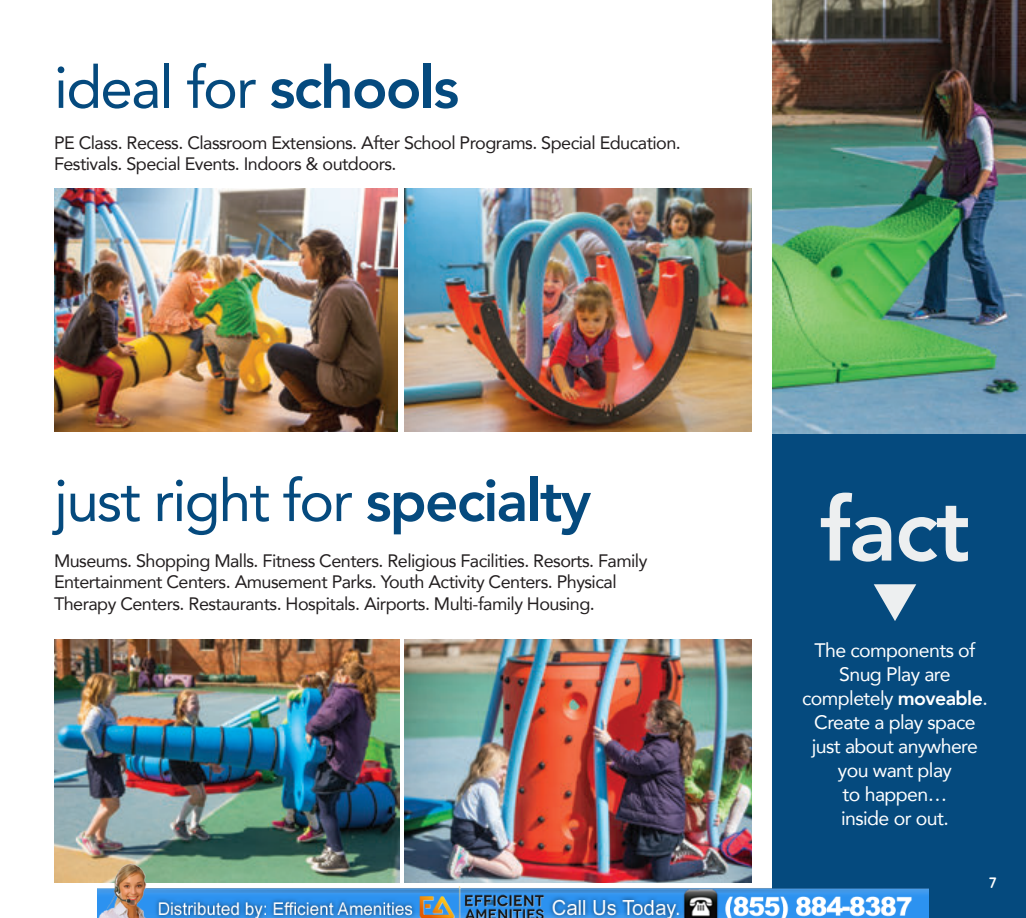
<style>
.page{position:relative;width:1026px;height:918px;background:#fff}
.page>*{position:absolute;margin:0;border:0;box-sizing:border-box;transform-origin:0 0}
.t1{font:800 88.5px "Avenir";color:#edeff0}
.t2{font:58.5px "Avenir";letter-spacing:-.03em;color:#054a7e}
.t3{font:19.5px/24px "Avenir";letter-spacing:-.03em;color:#fff;text-align:center}
.t4{font:18px/21.6px "Avenir";letter-spacing:-.03em;color:#231f20}
.t5{font:700 15px "Quicksand";color:#fff}
.s1{font-weight:800}
</style>
<div class="page">
<div style="left:773px;top:433px;width:253px;height:485px;background:#054a7e"></div>
<svg style="left:874px;top:584px;width:42px;height:37px"></svg>
<img style="left:404px;top:189px;width:348px;height:243px">
<img style="left:54px;top:189px;width:344px;height:243px">
<img style="left:404px;top:640px;width:348px;height:217px">
<img style="left:54px;top:640px;width:345px;height:243px">
<img style="left:773px;top:0;width:253px;height:433px">
<img style="left:97px;top:857px;width:832px;height:61px">
<h2 class="t2" style="left:54px;top:41px;width:407px">ideal for <span class="s1">schools</span></h2>
<p class="t4" style="left:54px;top:131px;width:628px">PE Class. Recess. Classroom Extensions. After School Programs. Special Education.<br>Festivals. Special Events. Indoors &amp; outdoors.</p>
<h2 class="t2" style="left:54px;top:454px;width:539px">just right for <span class="s1">specialty</span></h2>
<p class="t4" style="left:54px;top:549px;width:595px">Museums. Shopping Malls. Fitness Centers. Religious Facilities. Resorts. Family<br>Entertainment Centers. Amusement Parks. Youth Activity Centers. Physical<br>Therapy Centers. Restaurants. Hospitals. Airports. Multi-family Housing.</p>
<h1 class="t1" style="left:820px;top:461px;width:152px">fact</h1>
<p class="t3" style="left:802px;top:638px;width:187px">The components of<br>Snug Play are completely <span class="s1">moveable</span>.<br>Create a play space just about anywhere you want play<br>to happen…<br>inside or out.</p>
<p class="t5" style="left:988px;top:874px;width:10px">7</p>
</div>
